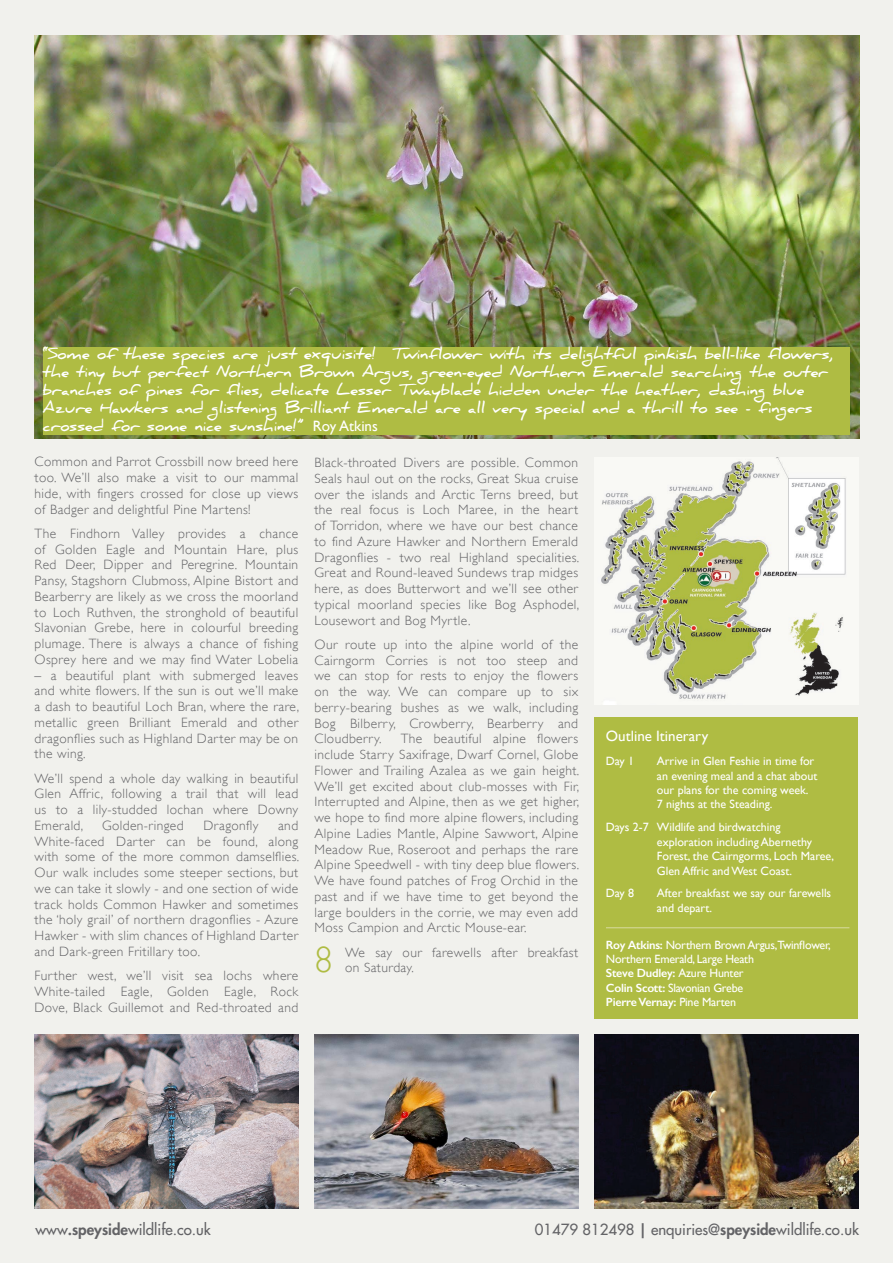
<style>
.page{position:relative;width:893px;height:1263px;background:#f1f1ed}
.page>*{position:absolute;margin:0;border:0;box-sizing:border-box;transform-origin:0 0}
.t1{font:300 36.6px "Gill Sans";color:#afbc43}
.t2{font:700 15px/18px "Daniel";color:#fff}
.t3{font:500 15px "Futura Std";color:#636366}
.t4{font:15px "Gill Sans";color:#fff}
.t5{font:300 13.5px/15.8px "Gill Sans";letter-spacing:.03em;color:#636366;text-align:justify}
.t6{font:12px/14.4px "Gill Sans";color:#fff}
.t7{font:12px/14.4px "Gill Sans";letter-spacing:-.02em;color:#fff}
.s1{font-family:"Gill Sans";font-weight:400}
.s2{font-weight:600}
.s3{font-weight:800}
</style>
<div class="page">
<img style="left:35px;top:35px;width:824px;height:404px">
<img style="left:601px;top:458px;width:245px;height:247px">
<div style="left:43px;top:347px;width:807px;height:87px;background:#afbc43"></div>
<div style="left:594px;top:718px;width:264px;height:301px;background:#afbc43"></div>
<hr style="left:606px;top:927px;width:243px;height:1px;background:#d9dca1">
<img style="left:35px;top:1034px;width:263px;height:175px">
<img style="left:314px;top:1034px;width:264px;height:175px">
<img style="left:594px;top:1034px;width:264px;height:175px">
<p class="t2" style="left:43px;top:345px;width:792px">“Some of these species are just exquisite! Twinflower with its delightful pinkish bell-like flowers, the tiny but perfect Northern Brown Argus, green-eyed Northern Emerald searching the outer branches of pines for flies, delicate Lesser Twayblade hidden under the heather, dashing blue Azure Hawkers and glistening Brilliant Emerald are all very special and a thrill to see - fingers crossed for some nice sunshine!” <span class="s1">Roy Atkins</span></p>
<p class="t5" style="left:35px;top:454px;width:265px">Common and Parrot Crossbill now breed here too. We’ll also make a visit to our mammal hide, with fingers crossed for close up views of Badger and delightful Pine Martens!</p>
<p class="t5" style="left:35px;top:525px;width:265px">The Findhorn Valley provides a chance of Golden Eagle and Mountain Hare, plus Red Deer, Dipper and Peregrine. Mountain Pansy, Stagshorn Clubmoss, Alpine Bistort and Bearberry are likely as we cross the moorland to Loch Ruthven, the stronghold of beautiful Slavonian Grebe, here in colourful breeding plumage. There is always a chance of fishing Osprey here and we may find Water Lobelia</p>
<p class="t5" style="left:35px;top:667px;width:266px">– a beautiful plant with submerged leaves and white flowers. If the sun is out we’ll make a dash to beautiful Loch Bran, where the rare, metallic green Brilliant Emerald and other dragonflies such as Highland Darter may be on the wing.</p>
<p class="t5" style="left:35px;top:770px;width:265px">We’ll spend a whole day walking in beautiful Glen Affric, following a trail that will lead us to a lily-studded lochan where Downy Emerald,</p>
<p class="t5" style="left:102px;top:817px;width:83px">Golden-ringed</p>
<p class="t5" style="left:204px;top:817px;width:56px">Dragonfly</p>
<p class="t5" style="left:35px;top:817px;width:266px;text-indent:244px">and White-faced Darter can be found, along with some of the more common damselflies.<br>Our walk includes some steeper sections, but we can take it slowly - and one section of wide track holds Common Hawker and sometimes the ‘holy grail’ of northern dragonflies - Azure Hawker - with slim chances of Highland Darter and Dark-green Fritillary too.</p>
<p class="t5" style="left:35px;top:968px;width:265px">Further west, we’ll visit sea lochs where White-tailed Eagle, Golden Eagle, Rock Dove, Black Guillemot and Red-throated and</p>
<p class="t5" style="left:314px;top:455px;width:266px">Black-throated Divers are possible. Common Seals haul out on the rocks, Great Skua cruise over the islands and Arctic Terns breed, but the real focus is Loch Maree, in the heart of Torridon, where we have our best chance to find Azure Hawker and Northern Emerald Dragonflies - two real Highland specialities.<br>Great and Round-leaved Sundews trap midges here, as does Butterwort and we’ll see other typical moorland species like Bog Asphodel, Lousewort and Bog Myrtle.</p>
<p class="t5" style="left:314px;top:636px;width:265px">Our route up into the alpine world of the Cairngorm Corries is not too steep and we can stop for rests to enjoy the flowers on the way. We can compare up to six berry-bearing bushes as we walk, including Bog Bilberry, Crowberry, Bearberry and Cloudberry.</p>
<p class="t5" style="left:314px;top:731px;width:266px;text-indent:86px">The beautiful alpine flowers include Starry Saxifrage, Dwarf Cornel, Globe Flower and Trailing Azalea as we gain height.<br>We’ll get excited about club-mosses with Fir, Interrupted and Alpine, then as we get higher, we hope to find more alpine flowers, including Alpine Ladies Mantle, Alpine Sawwort, Alpine Meadow Rue, Roseroot and perhaps the rare Alpine Speedwell - with tiny deep blue flowers.<br>We have found patches of Frog Orchid in the past and if we have time to get beyond the large boulders in the corrie, we may even add Moss Campion and Arctic Mouse-ear.</p>
<p class="t1" style="left:314px;top:939px;width:20px">8</p>
<p class="t5" style="left:345px;top:944px;width:234px">We say our farewells after breakfast on Saturday.</p>
<p class="t4" style="left:606px;top:727px;width:104px">Outline Itinerary</p>
<p class="t6" style="left:606px;top:754px;width:30px">Day 1</p>
<p class="t6" style="left:657px;top:754px;width:162px">Arrive in Glen Feshie in time for an evening meal and a chat about our plans for the coming week.<br>7 nights at the Steading.</p>
<p class="t6" style="left:657px;top:820px;width:179px;text-indent:-51px">Days 2-7 Wildlife and birdwatching exploration including Abernethy Forest, the Cairngorms, Loch Maree, Glen Affric and West Coast.</p>
<p class="t6" style="left:606px;top:886px;width:30px">Day 8</p>
<p class="t6" style="left:657px;top:886px;width:176px">After breakfast we say our farewells and depart.</p>
<p class="t7" style="left:606px;top:937px;width:226px"><span class="s2">Roy Atkins:</span> Northern Brown Argus,Twinflower,<br>Northern Emerald, Large Heath<br><span class="s2">Steve Dudley:</span> Azure Hunter<br><span class="s2">Colin Scott:</span> Slavonian Grebe<br><span class="s2">Pierre Vernay:</span> Pine Marten</p>
<p class="t3" style="left:36px;top:1220px;width:177px">www<span class="s3">.speyside</span>wildlife.co.uk</p>
<p class="t3" style="left:535px;top:1220px;width:326px">01479 812498 <span class="s3">|</span> enquiries@<span class="s3">speyside</span>wildlife.co.uk</p>
</div>
